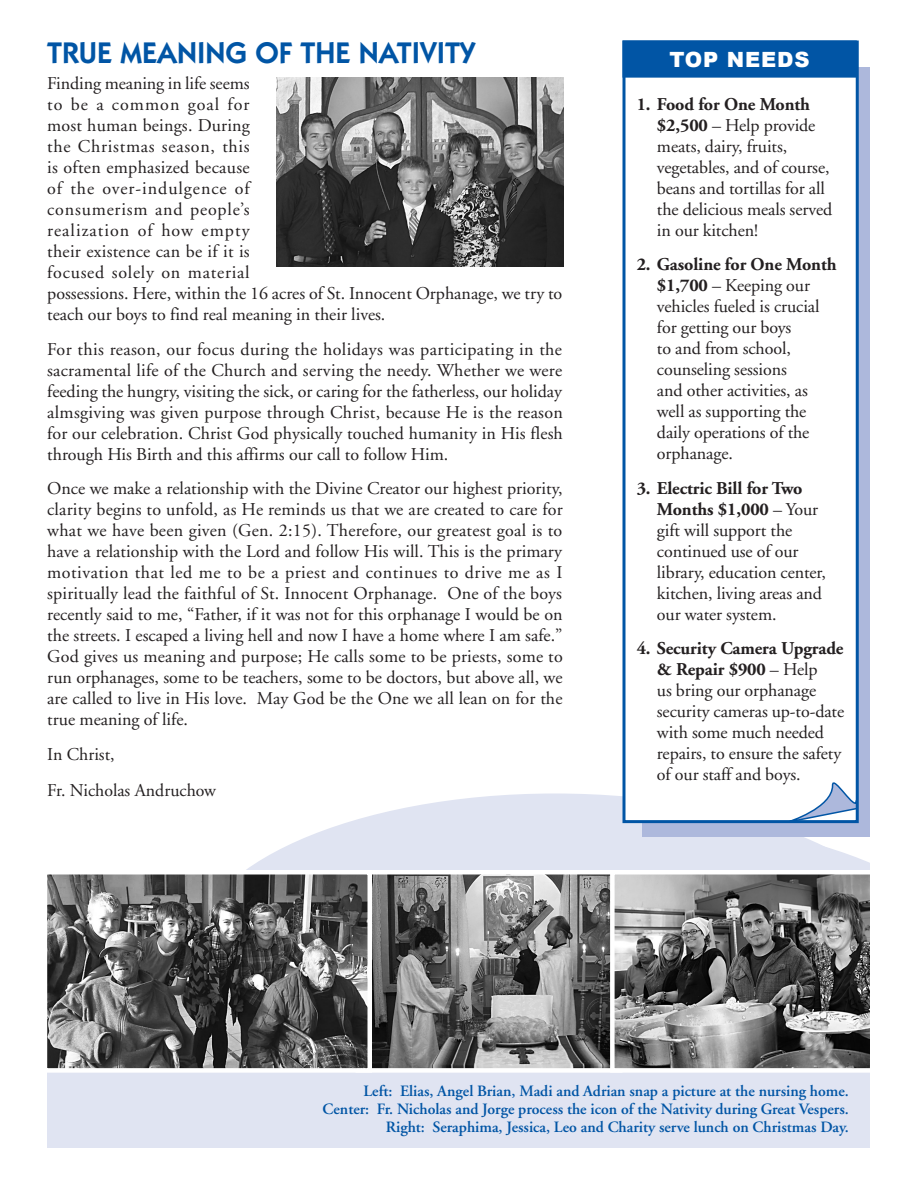
<style>
.page{position:relative;width:918px;height:1188px;background:#fff}
.page>*{position:absolute;margin:0;border:0;box-sizing:border-box;transform-origin:0 0}
.t1{font:600 30px "Itc Kabel";color:#0155a5}
.t2{font:900 21px "Arial";letter-spacing:.04em;color:#fff}
.t3{font:18px/21px "Adobe Garamond";letter-spacing:-.005em;color:#231f20}
.t4{font:18px/21px "Adobe Garamond";letter-spacing:.015em;color:#231f20}
.t5{font:600 15.75px/18px "Adobe Garamond";color:#0155a5;text-align:right}
.s1{font-weight:700}
</style>
<div class="page">
<div style="left:192px;top:794px;width:726px;height:320px;background:#e0e4f2;border-radius:50%"></div>
<div style="left:34px;top:1059px;width:884px;height:89px;background:#e0e4f2"></div>
<div style="left:643px;top:68px;width:228px;height:769px;background:#adb8dc"></div>
<div style="left:624px;top:42px;width:233px;height:780px;background:#fff"></div>
<div style="left:622px;top:40px;width:237px;height:783px;border:3px solid #0155a5"></div>
<svg style="left:786px;top:772px;width:72px;height:52px"></svg>
<div style="left:624px;top:42px;width:231px;height:34px;background:#0155a5"></div>
<div style="left:622px;top:41px;width:235px;height:37px;border:3px solid #0155a5"></div>
<img style="left:372px;top:875px;width:238px;height:193px">
<div style="left:356px;top:870px;width:266px;height:203px;border:4px solid #fff"></div>
<img style="left:615px;top:875px;width:256px;height:193px">
<div style="left:610px;top:870px;width:269px;height:203px;border:4px solid #fff"></div>
<div style="left:871px;top:0;width:47px;height:1188px;background:#fff"></div>
<div style="left:0;top:0;width:47px;height:1177px;background:#fff"></div>
<img style="left:277px;top:78px;width:286px;height:189px">
<img style="left:48px;top:875px;width:319px;height:193px">
<div style="left:43px;top:870px;width:329px;height:203px;border:4px solid #fff"></div>
<h1 class="t1" style="left:47px;top:35px;width:429px">TRUE MEANING OF THE NATIVITY</h1>
<p class="t4" style="left:47px;top:74px;width:517px">Finding meaning in life seems<br>to be a common goal for<br>most human beings. During<br>the Christmas season, this<br>is often emphasized because<br>of the over-indulgence of<br>consumerism and people’s<br>realization of how empty<br>their existence can be if it is<br>focused solely on material<br>possessions. Here, within the 16 acres of St. Innocent Orphanage, we try to teach our boys to find real meaning in their lives.</p>
<p class="t3" style="left:47px;top:339px;width:517px;text-align:justify">For this reason, our focus during the holidays was participating in the sacramental life of the Church and serving the needy. Whether we were feeding the hungry, visiting the sick, or caring for the fatherless, our holiday almsgiving was given purpose through Christ, because He is the reason for our celebration. Christ God physically touched humanity in His flesh through His Birth and this affirms our call to follow Him.</p>
<p class="t3" style="left:47px;top:479px;width:517px;text-align:justify">Once we make a relationship with the Divine Creator our highest priority, clarity begins to unfold, as He reminds us that we are created to care for what we have been given (Gen. 2:15). Therefore, our greatest goal is to have a relationship with the Lord and follow His will. This is the primary motivation that led me to be a priest and continues to drive me as I spiritually lead the faithful of St. Innocent Orphanage. One of the boys recently said to me, “Father, if it was not for this orphanage I would be on the streets. I escaped a living hell and now I have a home where I am safe.” God gives us meaning and purpose; He calls some to be priests, some to run orphanages, some to be teachers, some to be doctors, but above all, we are called to live in His love. May God be the One we all lean on for the true meaning of life.</p>
<p class="t3" style="left:47px;top:738px;width:170px;line-height:35.1px">In Christ,<br>Fr. Nicholas Andruchow</p>
<p class="t2" style="left:669px;top:47px;width:142px">TOP NEEDS</p>
<p class="t3" style="left:657px;top:94px;width:177px;text-indent:-20px"><span class="s1">1. Food for One Month $2,500</span> – Help provide meats, dairy, fruits, vegetables, and of course, beans and tortillas for all the delicious meals served in our kitchen!</p>
<p class="t3" style="left:657px;top:255px;width:181px;text-indent:-20px"><span class="s1">2. Gasoline for One Month $1,700</span> – Keeping our vehicles fueled is crucial for getting our boys<br>to and from school, counseling sessions<br>and other activities, as well as supporting the daily operations of the orphanage.</p>
<p class="t3" style="left:657px;top:478px;width:170px;text-indent:-20px"><span class="s1">3. Electric Bill for Two<br>Months $1,000</span> – Your gift will support the continued use of our library, education center, kitchen, living areas and our water system.</p>
<p class="t3" style="left:657px;top:639px;width:189px;text-indent:-20px"><span class="s1">4. Security Camera Upgrade &amp; Repair $900</span> – Help<br>us bring our orphanage security cameras up-to-date with some much needed repairs, to ensure the safety of our staff and boys.</p>
<p class="t5" style="left:323px;top:1083px;width:528px">Left: Elias, Angel Brian, Madi and Adrian snap a picture at the nursing home.<br>Center: Fr. Nicholas and Jorge process the icon of the Nativity during Great Vespers.<br>Right: Seraphima, Jessica, Leo and Charity serve lunch on Christmas Day.</p>
</div>
